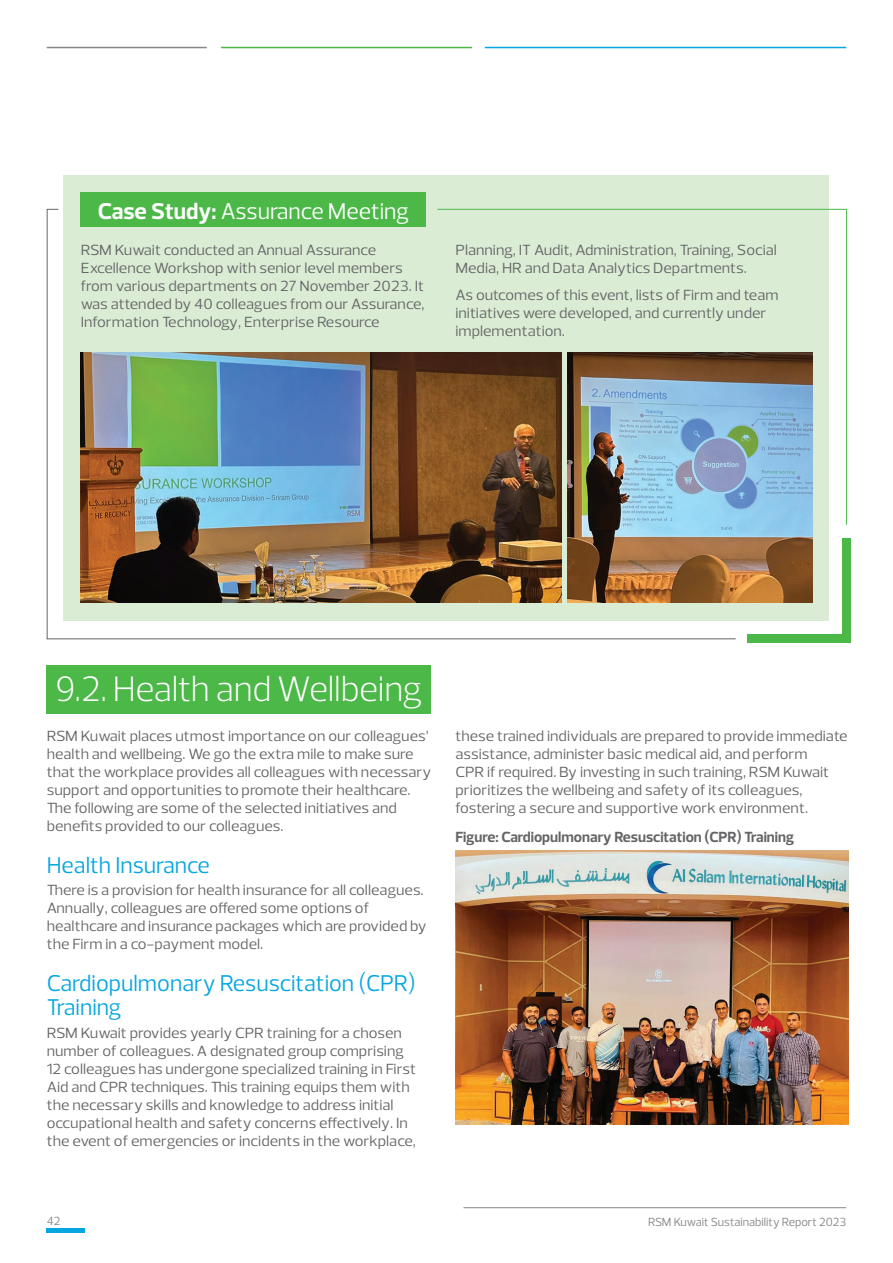
<style>
.page{position:relative;width:893px;height:1263px;background:#fff}
.page>*{position:absolute;margin:0;border:0;box-sizing:border-box;transform-origin:0 0}
.Main_Title{font:300 36px "Prelo";letter-spacing:-.01em;color:#fff}
.Sub_Heading_Blue_2{font:23.25px/24.8px "Prelo";color:#06a6e0}
.Sub_Heading_Blue_2-2{font:23.25px "Prelo";color:#fff}
.Body{font:15px/18px "Prelo";color:#656568;scale:1.06 1}
.Body-2{font:700 15px "Prelo";color:#656568}
.t1{font:12px "Prelo";color:#848689}
.s1{font-weight:700}
</style>
<div class="page">
<hr style="left:47px;top:1228px;width:38px;height:4px;background:#06a6e0">
<hr style="left:47px;top:47px;width:160px;height:1px;background:#848689">
<hr style="left:221px;top:47px;width:251px;height:1px;background:#4cb848">
<hr style="left:485px;top:47px;width:361px;height:1px;background:#06a6e0">
<hr style="left:463px;top:1207px;width:383px;height:1px;background:#848689">
<div style="left:64px;top:176px;width:765px;height:179px;background:#daecd4"></div>
<svg style="left:736px;top:209px;width:111px;height:316px"></svg>
<div style="left:842px;top:538px;width:9px;height:105px;background:#4cb848"></div>
<div style="left:747px;top:634px;width:104px;height:9px;background:#4cb848"></div>
<div style="left:81px;top:193px;width:345px;height:34px;background:#4cb848"></div>
<svg style="left:46px;top:209px;width:690px;height:431px"></svg>
<div style="left:47px;top:666px;width:384px;height:48px;background:#4cb848"></div>
<img style="left:81px;top:352px;width:480px;height:251px">
<img style="left:568px;top:352px;width:244px;height:251px">
<img style="left:455px;top:850px;width:393px;height:274px">
<p class="Sub_Heading_Blue_2-2" style="left:98px;top:197px;width:313px"><span class="s1">Case Study:</span> Assurance Meeting</p>
<p class="Body" style="left:81px;top:241px;width:326px">RSM Kuwait conducted an Annual Assurance Excellence Workshop with senior level members from various departments on 27 November 2023. It was attended by 40 colleagues from our Assurance, Information Technology, Enterprise Resource</p>
<p class="Body" style="left:455px;top:241px;width:305px">Planning, IT Audit, Administration, Training, Social<br>Media, HR and Data Analytics Departments.</p>
<p class="Body" style="left:455px;top:286px;width:306px">As outcomes of this event, lists of Firm and team initiatives were developed, and currently under implementation.</p>
<p class="Main_Title" style="left:55px;top:667px;width:369px">9.2. Health and Wellbeing</p>
<p class="Body" style="left:47px;top:727px;width:364px">RSM Kuwait places utmost importance on our colleagues’ health and wellbeing. We go the extra mile to make sure that the workplace provides all colleagues with necessary support and opportunities to promote their healthcare.<br>The following are some of the selected initiatives and benefits provided to our colleagues.</p>
<p class="Sub_Heading_Blue_2" style="left:47px;top:852px;width:165px">Health Insurance</p>
<p class="Body" style="left:47px;top:881px;width:360px">There is a provision for health insurance for all colleagues.<br>Annually, colleagues are offered some options of healthcare and insurance packages which are provided by the Firm in a co-payment model.</p>
<p class="Sub_Heading_Blue_2" style="left:47px;top:970px;width:371px">Cardiopulmonary Resuscitation (CPR)<br>Training</p>
<p class="Body" style="left:47px;top:1023px;width:350px">RSM Kuwait provides yearly CPR training for a chosen number of colleagues. A designated group comprising 12 colleagues has undergone specialized training in First Aid and CPR techniques. This training equips them with the necessary skills and knowledge to address initial occupational health and safety concerns effectively. In the event of emergencies or incidents in the workplace,</p>
<p class="Body" style="left:455px;top:727px;width:371px">these trained individuals are prepared to provide immediate assistance, administer basic medical aid, and perform<br>CPR if required. By investing in such training, RSM Kuwait prioritizes the wellbeing and safety of its colleagues, fostering a secure and supportive work environment.</p>
<p class="Body-2" style="left:455px;top:828px;width:340px">Figure: Cardiopulmonary Resuscitation (CPR) Training</p>
<p class="t1" style="left:47px;top:1214px;width:15px">42</p>
<p class="t1" style="left:648px;top:1214px;width:200px">RSM Kuwait Sustainability Report 2023</p>
</div>
